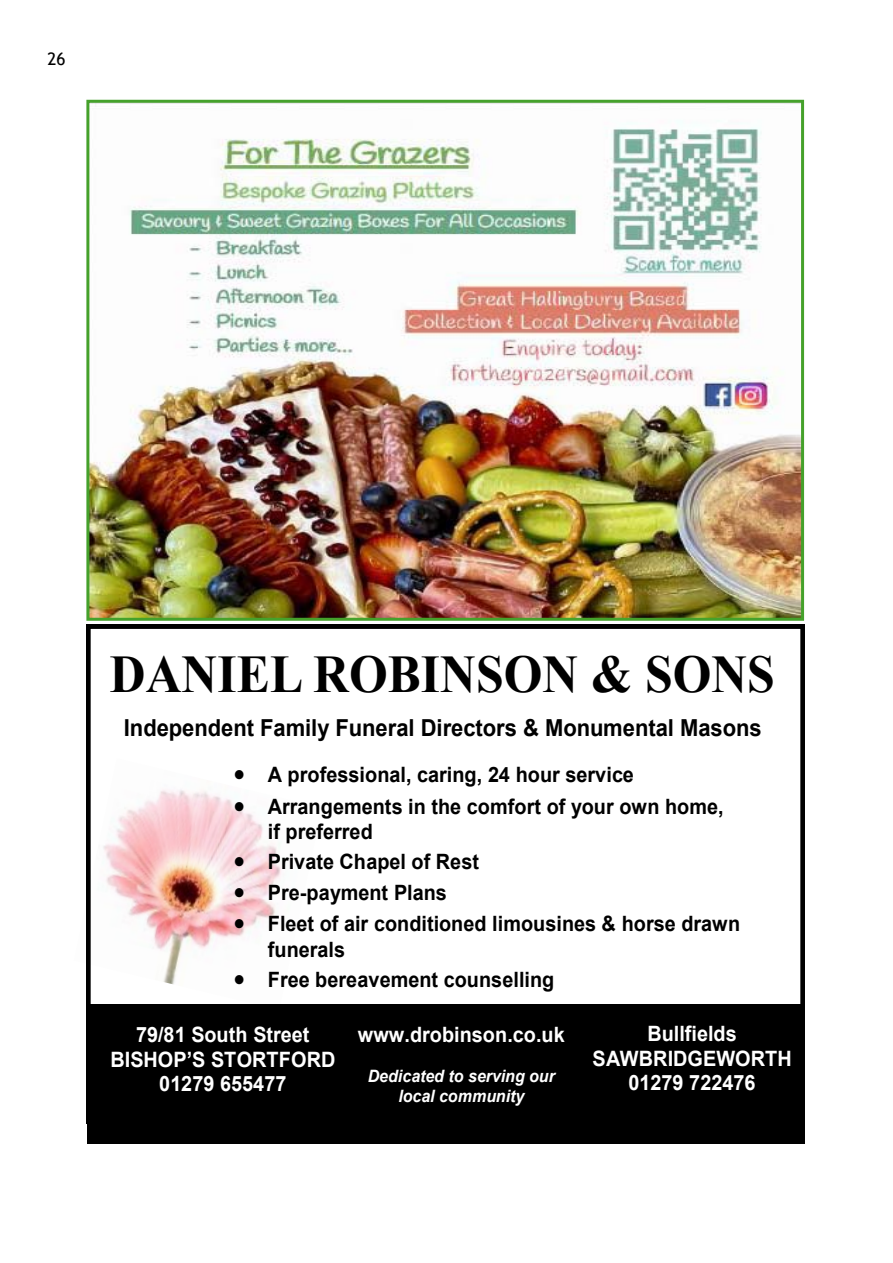
<style>
.page{position:relative;width:893px;height:1263px;background:#fff}
.page>*{position:absolute;margin:0;border:0;box-sizing:border-box;transform-origin:0 0}
.t1{font:700 52.95px "Times New Roman";color:#000;scale:.94 1}
.t2{font:700 23.4px "Arial";color:#000;scale:.94 1}
.t3{font:700 21.15px/25.2px "Arial";color:#000;scale:.94 1}
.t4{font:700 21.15px/24.3px "Arial";color:#fff;text-align:center;scale:.94 1}
.t5{font:17.25px "Trebuchet MS";color:#000}
.t6{font:italic 700 17.1px/19.6px "Arial";letter-spacing:-.005em;color:#fff;text-align:center;scale:.94 1}
</style>
<div class="page">
<img style="left:86px;top:758px;width:1px;height:252px">
<svg style="left:87px;top:625px;width:717px;height:379px"></svg>
<div style="left:87px;top:1004px;width:717px;height:140px;background:#000"></div>
<img style="left:90px;top:128px;width:710px;height:489px">
<div style="left:86px;top:100px;width:718px;height:521px;border:3px solid #45a12b"></div>
<p class="t5" style="left:48px;top:48px;width:20px">26</p>
<h1 class="t1" style="left:110px;top:638px;width:709px">DANIEL ROBINSON &amp; SONS</h1>
<p class="t2" style="left:124px;top:712px;width:680px">Independent Family Funeral Directors &amp; Monumental Masons</p>
<p class="t3" style="left:234px;top:763px;width:427px">• A professional, caring, 24 hour service</p>
<p class="t3" style="left:268px;top:794px;width:486px;text-indent:-34px">• Arrangements in the comfort of your own home, if preferred</p>
<p class="t3" style="left:234px;top:850px;width:262px">• Private Chapel of Rest</p>
<p class="t3" style="left:234px;top:881px;width:228px">• Pre-payment Plans</p>
<p class="t3" style="left:268px;top:912px;width:504px;text-indent:-34px">• Fleet of air conditioned limousines &amp; horse drawn funerals</p>
<p class="t3" style="left:234px;top:967px;width:342px">• Free bereavement counselling</p>
<p class="t4" style="left:593px;top:1022px;width:213px">Bullfields<br>SAWBRIDGEWORTH<br>01279 722476</p>
<p class="t4" style="left:111px;top:1023px;width:241px">79/81 South Street<br>BISHOP’S STORTFORD<br>01279 655477</p>
<p class="t4" style="left:358px;top:1023px;width:222px">www.drobinson.co.uk</p>
<p class="t6" style="left:368px;top:1067px;width:201px">Dedicated to serving our local community</p>
</div>
